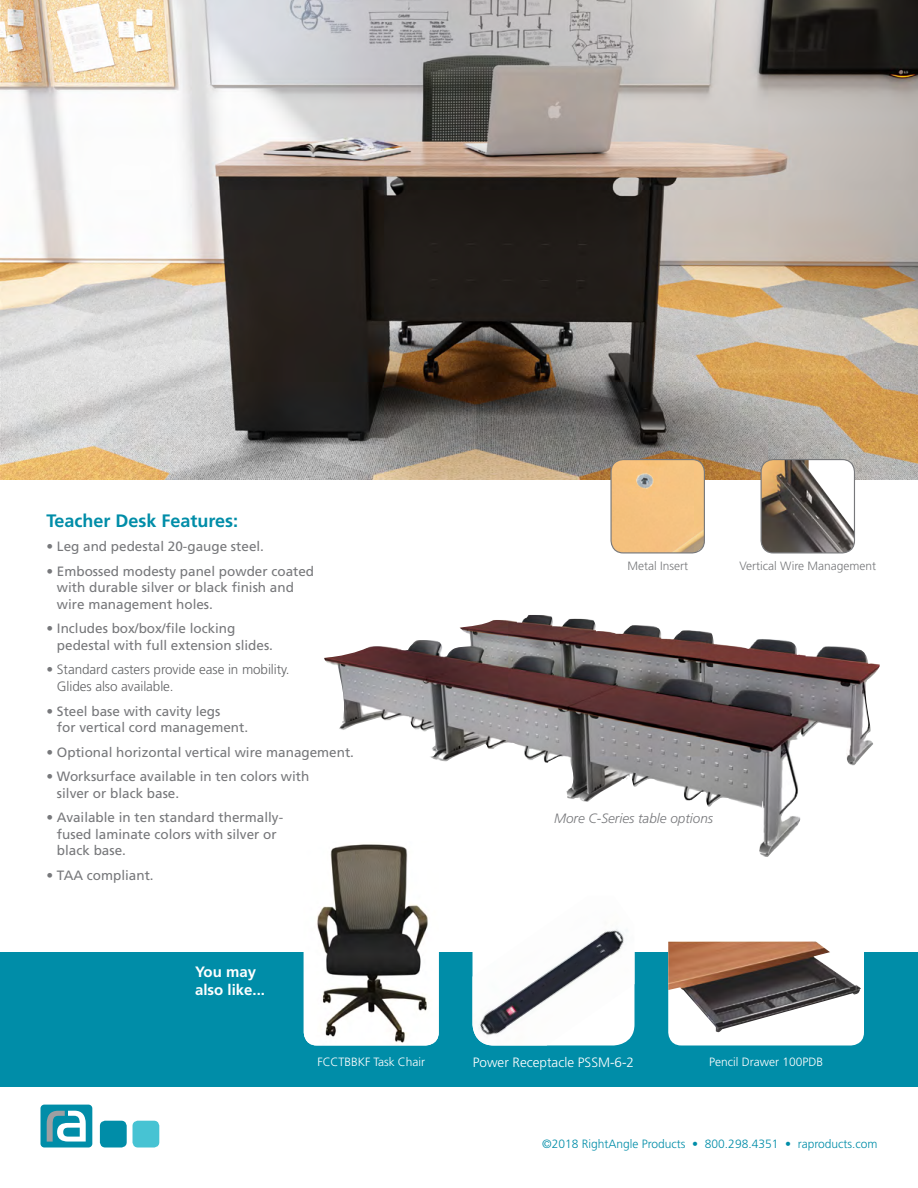
<style>
.page{position:relative;width:918px;height:1188px;background:#fff}
.page>*{position:absolute;margin:0;border:0;box-sizing:border-box;transform-origin:0 0}
.t1{font:700 18px "Frutiger LT Std";color:#008da8}
.t2{font:700 15px/18px "Frutiger LT Std";color:#fff}
.t3{font:13.5px/16.2px "Frutiger LT Std";color:#77787b}
.t4{font:300 13.5px/16.2px "Frutiger LT Std";letter-spacing:-.005em;color:#636466}
.t5{font:italic 300 13.5px "Frutiger LT Std";color:#77787b}
.t6{font:300 13.5px "Frutiger LT Std";color:#fff}
.t7{font:300 12px "Frutiger LT Std";color:#008da8}
.t8{font:300 12px "Frutiger LT Std";color:#fff}
.t9{font:300 12px "Frutiger LT Std";color:#77787b}
.s1{font-weight:400;color:#77787b}
</style>
<div class="page">
<img style="left:0;top:0;width:918px;height:479px">
<div style="left:0;top:952px;width:918px;height:135px;background:#008da8"></div>
<div style="left:40px;top:1105px;width:52px;height:42px;background:#008da8;border-radius:4px"></div>
<svg style="left:47px;top:1110px;width:39px;height:32px"></svg>
<div style="left:133px;top:1121px;width:26px;height:27px;background:#47c3d3;border-radius:5px"></div>
<div style="left:100px;top:1121px;width:27px;height:27px;background:#008da8;border-radius:5px"></div>
<img style="left:324px;top:615px;width:556px;height:242px">
<img style="left:611px;top:460px;width:93px;height:93px">
<div style="left:610px;top:459px;width:95px;height:94px;border:1px solid #77787b;border-radius:12px"></div>
<img style="left:761px;top:460px;width:93px;height:93px">
<div style="left:761px;top:459px;width:94px;height:94px;border:1px solid #77787b;border-radius:12px"></div>
<div style="left:668px;top:894px;width:196px;height:152px;background:#fff;border-radius:13px"></div>
<img style="left:668px;top:941px;width:193px;height:94px">
<img style="left:304px;top:841px;width:135px;height:205px">
<img style="left:472px;top:929px;width:162px;height:117px">
<h1 class="t1" style="left:46px;top:510px;width:193px">Teacher Desk Features:</h1>
<p class="t3" style="left:46px;top:539px;width:219px">• Leg and pedestal 20-gauge steel.</p>
<p class="t3" style="left:57px;top:563px;width:259px;text-indent:-11px">• Embossed modesty panel powder coated with durable silver or black finish and wire management holes.</p>
<p class="t3" style="left:57px;top:621px;width:218px;text-indent:-11px">• Includes box/box/file locking pedestal with full extension slides.</p>
<p class="t4" style="left:57px;top:662px;width:234px;text-indent:-11px"><span class="s1">•</span> Standard casters provide ease in mobility.<br>Glides also available.</p>
<p class="t3" style="left:57px;top:703px;width:193px;text-indent:-11px">• Steel base with cavity legs<br>for vertical cord management.</p>
<p class="t3" style="left:46px;top:744px;width:309px">• Optional horizontal vertical wire management.</p>
<p class="t3" style="left:57px;top:769px;width:254px;text-indent:-11px">• Worksurface available in ten colors with silver or black base.</p>
<p class="t3" style="left:57px;top:810px;width:228px;text-indent:-11px">• Available in ten standard thermally&shy;fused laminate colors with silver or black base.</p>
<p class="t3" style="left:46px;top:867px;width:109px">• TAA compliant.</p>
<p class="t2" style="left:195px;top:962px;width:72px">You may also like...</p>
<p class="t9" style="left:627px;top:559px;width:62px">Metal Insert</p>
<p class="t9" style="left:739px;top:559px;width:138px">Vertical Wire Management</p>
<p class="t5" style="left:554px;top:811px;width:161px">More C-Series table options</p>
<p class="t8" style="left:317px;top:1055px;width:109px">FCCTBBKF Task Chair</p>
<p class="t6" style="left:473px;top:1055px;width:163px">Power Receptacle PSSM-6-2</p>
<p class="t8" style="left:709px;top:1055px;width:116px">Pencil Drawer 100PDB</p>
<p class="t7" style="left:542px;top:1137px;width:337px">©2018 RightAngle Products • 800.298.4351 • raproducts.com</p>
</div>
